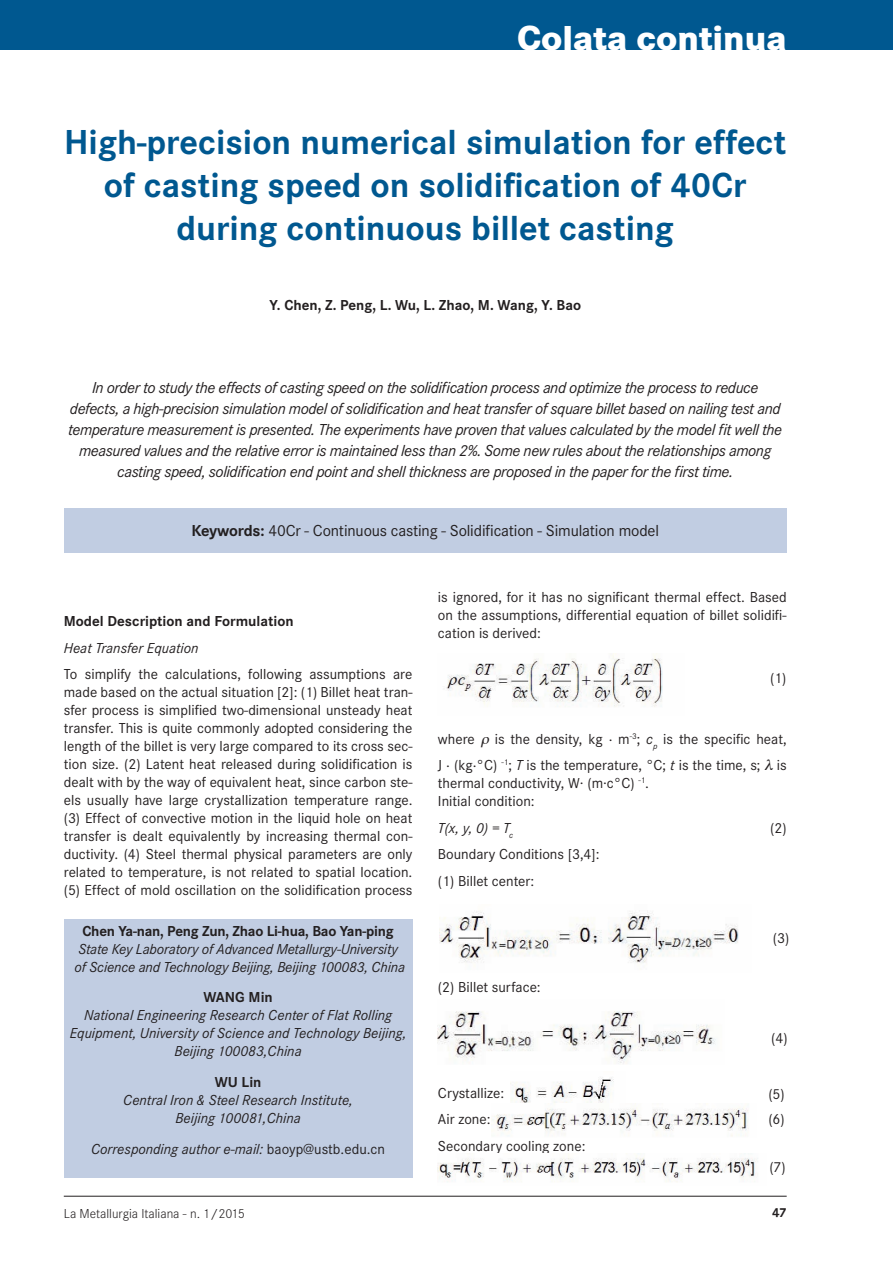
<style>
.page{position:relative;width:893px;height:1263px;background:#fff}
.page>*{position:absolute;margin:0;border:0;box-sizing:border-box;transform-origin:0 0}
.t1{font:700 36px/43.2px "Corporate S";color:#005890;text-align:center}
.t2{font:800 36px "Corporate S";color:#fff}
.t3{font:italic 16.5px/21px "Corporate S";letter-spacing:-.025em;color:#231f20;text-align:center}
.t4{font:16.5px "Corporate S";letter-spacing:-.01em;color:#231f20}
.t5{font:15px/18px "Corporate S";color:#231f20}
.t6{font:italic 15px/18px "Corporate S";color:#231f20;text-align:center}
.t7{font:700 15px "Corporate S";letter-spacing:-.005em;color:#231f20}
.t8{font:300 13.5px "Corporate S";color:#231f20}
.t9{font:700 13.5px "Corporate S";color:#231f20}
.s1{font-weight:700}
.s2{font-style:normal}
.s3{font-style:italic}
</style>
<div class="page">
<hr style="left:64px;top:1196px;width:723px;height:1px;background:#231f20">
<div style="left:0;top:0;width:893px;height:50px;background:#005890"></div>
<div style="left:64px;top:919px;width:348px;height:259px;background:#c1cde2"></div>
<div style="left:64px;top:508px;width:723px;height:44px;background:#c1cde2"></div>
<img style="left:446px;top:654px;width:217px;height:53px">
<img style="left:440px;top:910px;width:299px;height:53px">
<img style="left:438px;top:1011px;width:278px;height:53px">
<img style="left:510px;top:1077px;width:104px;height:26px">
<img style="left:492px;top:1107px;width:257px;height:29px">
<img style="left:438px;top:1153px;width:318px;height:29px">
<h1 class="t2" style="left:517px;top:17px;width:271px">Colata continua</h1>
<h1 class="t1" style="left:64px;top:121px;width:724px">High-precision numerical simulation for effect of casting speed on solidification of 40Cr during continuous billet casting</h1>
<p class="t7" style="left:269px;top:296px;width:313px">Y. Chen, Z. Peng, L. Wu, L. Zhao, M. Wang, Y. Bao</p>
<p class="t3" style="left:68px;top:377px;width:715px">In order to study the effects of casting speed on the solidification process and optimize the process to reduce defects, a high-precision simulation model of solidification and heat transfer of square billet based on nailing test and temperature measurement is presented. The experiments have proven that values calculated by the model fit well the measured values and the relative error is maintained less than 2%. Some new rules about the relationships among casting speed, solidification end point and shell thickness are proposed in the paper for the first time.</p>
<p class="t4" style="left:191px;top:522px;width:469px"><span class="s1">Keywords:</span> 40Cr - Continuous casting - Solidification - Simulation model</p>
<p class="t7" style="left:64px;top:613px;width:231px">Model Description and Formulation</p>
<p class="t6" style="left:64px;top:639px;width:136px">Heat Transfer Equation</p>
<p class="t5" style="left:64px;top:665px;width:350px;text-align:justify">To simplify the calculations, following assumptions are made based on the actual situation [2]: (1) Billet heat tran&shy;sfer process is simplified two-dimensional unsteady heat transfer. This is quite commonly adopted considering the length of the billet is very large compared to its cross sec&shy;tion size. (2) Latent heat released during solidification is dealt with by the way of equivalent heat, since carbon ste&shy;els usually have large crystallization temperature range. (3) Effect of convective motion in the liquid hole on heat transfer is dealt equivalently by increasing thermal con&shy;ductivity. (4) Steel thermal physical parameters are only related to temperature, is not related to spatial location. (5) Effect of mold oscillation on the solidification process</p>
<p class="t7" style="left:83px;top:922px;width:313px">Chen Ya-nan, Peng Zun, Zhao Li-hua, Bao Yan-ping</p>
<p class="t6" style="left:75px;top:940px;width:332px;text-align:left">State Key Laboratory of Advanced Metallurgy-University of Science and Technology Beijing, Beijing 100083, China</p>
<p class="t7" style="left:203px;top:989px;width:71px">WANG Min</p>
<p class="t6" style="left:70px;top:1007px;width:338px">National Engineering Research Center of Flat Rolling<br>Equipment, University of Science and Technology Beijing,<br>Beijing 100083,China</p>
<p class="t7" style="left:215px;top:1074px;width:48px">WU Lin</p>
<p class="t6" style="left:123px;top:1091px;width:231px">Central Iron &amp; Steel Research Institute,<br>Beijing 100081,China</p>
<p class="t6" style="left:91px;top:1140px;width:296px">Corresponding author e-mail: <span class="s2">baoyp@ustb.edu.cn</span></p>
<p class="t5" style="left:438px;top:588px;width:350px;text-align:justify">is ignored, for it has no significant thermal effect. Based on the assumptions, differential equation of billet solidifi&shy;cation is derived:</p>
<p class="t5" style="left:770px;top:669px;width:18px">(1)</p>
<p class="t5" style="left:438px;top:726px;width:350px;line-height:26.5px;text-align:right">is the density, kg . m<sup>-3</sup>; <span class="s3">c</span><sub>p</sub> is the specific heat,<br>J . (kg.°C) <sup>-1</sup>; <span class="s3">T</span> is the temperature, °C; <span class="s3">t</span> is the time, s; ● is</p>
<p class="t5" style="left:438px;top:774px;width:212px">thermal conductivity, W. (m.c°C) <sup>-1</sup>.<br>Initial condition:</p>
<p class="t6" style="left:438px;top:819px;width:77px">T(x, y, 0) = T<sub>c</sub></p>
<p class="t5" style="left:770px;top:819px;width:18px">(2)</p>
<p class="t5" style="left:438px;top:841px;width:163px;line-height:26.5px">Boundary Conditions [3,4]: (1) Billet center:</p>
<p class="t5" style="left:438px;top:730px;width:38px">where</p>
<p class="t5" style="left:438px;top:978px;width:104px">(2) Billet surface:</p>
<p class="t5" style="left:438px;top:1080px;width:149px;line-height:26.5px">Crystallize:<br>Air zone:<br>Secondary cooling zone:</p>
<p class="t5" style="left:773px;top:929px;width:18px">(3)</p>
<p class="t5" style="left:771px;top:1029px;width:18px">(4)</p>
<p class="t5" style="left:768px;top:1082px;width:18px;line-height:24.5px">(5) (6)</p>
<p class="t5" style="left:769px;top:1158px;width:18px">(7)</p>
<p class="t8" style="left:64px;top:1206px;width:182px">La Metallurgia Italiana - n. 1/2015</p>
<p class="t9" style="left:772px;top:1205px;width:16px">47</p>
</div>
